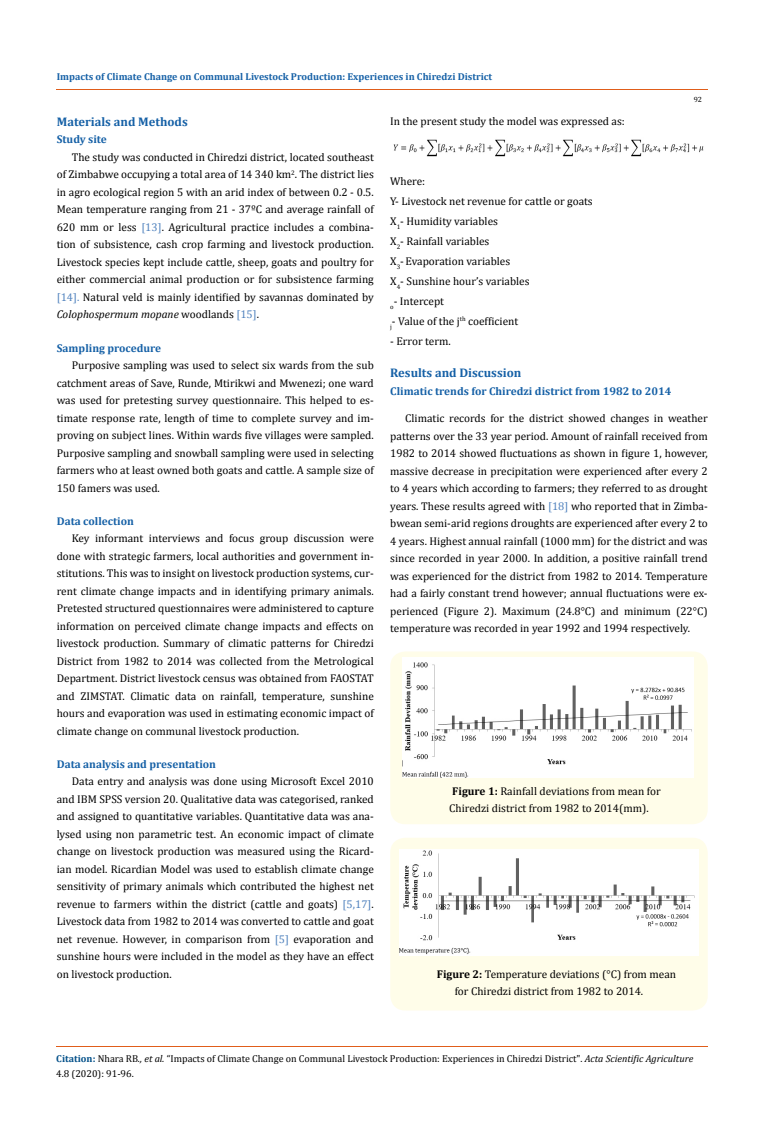
<style>
.page{position:relative;width:764px;height:1125px;background:#fff}
.page>*{position:absolute;margin:0;border:0;box-sizing:border-box;transform-origin:0 0}
.t1{font:700 12.5px "Cambria";color:#1560a6}
.t2{font:11.25px/17.5px "Cambria";color:#000;text-align:justify}
.t3{font:700 11.25px "Cambria";color:#1560a6}
.t4{font:10px/15px "Cambria";color:#000}
.t5{font:700 10px "Cambria";color:#1560a6}
.t6{font:7.5px "Cambria";color:#000}
.s1{color:#4f81bd}
.s2{font-style:italic}
.s3{font-weight:700}
.s4{font-weight:700;color:#035089}
</style>
<div class="page">
<hr style="left:56px;top:90px;width:652px;height:1px;background:#e05d1a">
<hr style="left:56px;top:1046px;width:651px;height:1px;background:#e05d1a">
<img style="left:393px;top:139px;width:311px;height:18px">
<div style="left:390px;top:652px;width:318px;height:172px;background:#fffde9;border-radius:15px"></div>
<img style="left:402px;top:658px;width:291px;height:120px">
<div style="left:390px;top:838px;width:318px;height:172px;background:#fffde9;border-radius:15px"></div>
<img style="left:400px;top:850px;width:298px;height:105px">
<p class="t5" style="left:57px;top:69px;width:437px">Impacts of Climate Change on Communal Livestock Production: Experiences in Chiredzi District</p>
<p class="t1" style="left:57px;top:113px;width:133px">Materials and Methods</p>
<p class="t3" style="left:57px;top:132px;width:52px">Study site</p>
<p class="t2" style="left:57px;top:148px;width:319px;text-indent:15px">The study was conducted in Chiredzi district, located southeast of Zimbabwe occupying a total area of 14 340 km<sup>2</sup>. The district lies in agro ecological region 5 with an arid index of between 0.2 - 0.5.<br>Mean temperature ranging from 21 - 37ºC and average rainfall of 620 mm or less <span class="s1">[13]</span>. Agricultural practice includes a combina&shy;tion of subsistence, cash crop farming and livestock production.<br>Livestock species kept include cattle, sheep, goats and poultry for either commercial animal production or for subsistence farming <span class="s1">[14].</span> Natural veld is mainly identified by savannas dominated by <span class="s2">Colophospermum mopane</span> woodlands <span class="s1">[15]</span>.</p>
<p class="t3" style="left:57px;top:340px;width:106px">Sampling procedure</p>
<p class="t2" style="left:57px;top:356px;width:319px;text-indent:15px">Purposive sampling was used to select six wards from the sub catchment areas of Save, Runde, Mtirikwi and Mwenezi; one ward was used for pretesting survey questionnaire. This helped to es&shy;timate response rate, length of time to complete survey and im&shy;proving on subject lines. Within wards five villages were sampled.<br>Purposive sampling and snowball sampling were used in selecting farmers who at least owned both goats and cattle. A sample size of 150 famers was used.</p>
<p class="t3" style="left:57px;top:513px;width:79px">Data collection</p>
<p class="t2" style="left:57px;top:530px;width:319px;text-indent:15px">Key informant interviews and focus group discussion were done with strategic farmers, local authorities and government in&shy;stitutions. This was to insight on livestock production systems, cur&shy;rent climate change impacts and in identifying primary animals.<br>Pretested structured questionnaires were administered to capture information on perceived climate change impacts and effects on livestock production. Summary of climatic patterns for Chiredzi District from 1982 to 2014 was collected from the Metrological Department. District livestock census was obtained from FAOSTAT and ZIMSTAT. Climatic data on rainfall, temperature, sunshine hours and evaporation was used in estimating economic impact of climate change on communal livestock production.</p>
<p class="t3" style="left:57px;top:756px;width:161px">Data analysis and presentation</p>
<p class="t2" style="left:57px;top:773px;width:319px;text-indent:15px">Data entry and analysis was done using Microsoft Excel 2010 and IBM SPSS version 20. Qualitative data was categorised, ranked and assigned to quantitative variables. Quantitative data was ana&shy;lysed using non parametric test. An economic impact of climate change on livestock production was measured using the Ricard&shy;ian model. Ricardian Model was used to establish climate change sensitivity of primary animals which contributed the highest net revenue to farmers within the district (cattle and goats) <span class="s1">[5,17]</span>.<br>Livestock data from 1982 to 2014 was converted to cattle and goat net revenue. However, in comparison from <span class="s1">[5]</span> evaporation and sunshine hours were included in the model as they have an effect on livestock production.</p>
<p class="t6" style="left:693px;top:95px;width:10px">92</p>
<p class="t2" style="left:390px;top:112px;width:236px">In the present study the model was expressed as:</p>
<p class="t2" style="left:390px;top:171px;width:204px;line-height:20px;text-align:left">Where:<br>Y- Livestock net revenue for cattle or goats<br>X<sub>1</sub>- Humidity variables<br>X<sub>2</sub>- Rainfall variables<br>X<sub>3</sub>-Evaporation variables<br>X<sub>4</sub>- Sunshine hour’s variables<br><sub>o</sub>- Intercept<br><sub>j</sub>- Value of the j<sup>th</sup> coefficient</p>
<p class="t2" style="left:390px;top:332px;width:62px">- Error term.</p>
<p class="t1" style="left:390px;top:364px;width:133px">Results and Discussion</p>
<p class="t3" style="left:390px;top:383px;width:283px">Climatic trends for Chiredzi district from 1982 to 2014</p>
<p class="t2" style="left:390px;top:410px;width:319px;text-indent:15px">Climatic records for the district showed changes in weather patterns over the 33 year period. Amount of rainfall received from 1982 to 2014 showed fluctuations as shown in figure 1, however, massive decrease in precipitation were experienced after every 2 to 4 years which according to farmers; they referred to as drought years. These results agreed with <span class="s1">[18]</span> who reported that in Zimba&shy;bwean semi-arid regions droughts are experienced after every 2 to 4 years. Highest annual rainfall (1000 mm) for the district and was since recorded in year 2000. In addition, a positive rainfall trend was experienced for the district from 1982 to 2014. Temperature had a fairly constant trend however; annual fluctuations were ex&shy;perienced (Figure 2). Maximum (24.8°C) and minimum (22°C) temperature was recorded in year 1992 and 1994 respectively.</p>
<p class="t2" style="left:449px;top:782px;width:213px"><span class="s3">Figure 1:</span> Rainfall deviations from mean for<br>Chiredzi district from 1982 to 2014(mm).</p>
<p class="t2" style="left:455px;top:965px;width:223px;text-indent:-18px"><span class="s3">Figure 2:</span> Temperature deviations (°C) from mean for Chiredzi district from 1982 to 2014.</p>
<p class="t4" style="left:56px;top:1051px;width:638px"><span class="s4">Citation:</span> Nhara RB<span class="s2">., et al.</span> “Impacts of Climate Change on Communal Livestock Production: Experiences in Chiredzi District". <span class="s2">Acta Scientific Agriculture<br></span>4.8 (2020): 91-96.</p>
</div>
